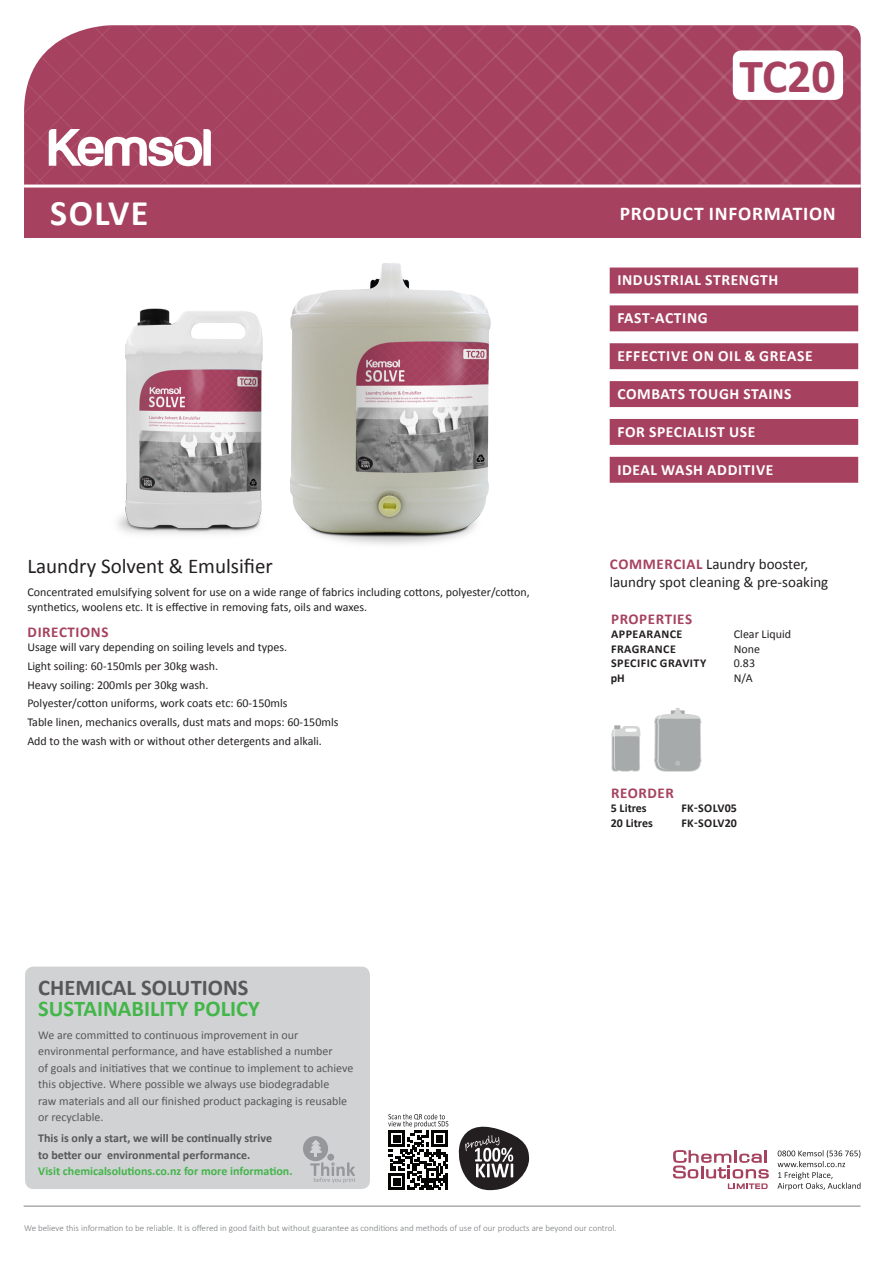
<style>
.page{position:relative;width:893px;height:1263px;background:#fff}
.page>*{position:absolute;margin:0;border:0;box-sizing:border-box;transform-origin:0 0}
.t1{font:700 47.85px "Calibri";color:#a6425f}
.t2{font:700 36px "Calibri";letter-spacing:.04em;color:#fff}
.t3{font:700 22.5px/21px "Calibri";color:#42b649}
.t4{font:21px "Calibri";color:#231f20}
.t5{font:700 19.5px "Calibri";letter-spacing:.04em;color:#fff}
.TEXT{font:700 15.6px "Calibri";letter-spacing:.04em;color:#fff}
.TEXT-2{font:15px "Calibri";color:#231f20}
.TEXT-3{font:700 15px "Calibri";letter-spacing:.04em;color:#a6425f}
.TEXT-4{font:12px/14.4px "Calibri";color:#231f20}
.t6{font:12px/16.5px "Calibri";color:#57585a}
.t7{font:700 12px/16.5px "Calibri";color:#57585a}
.TEXT-5{font:700 12px "Calibri";letter-spacing:.04em;color:#231f20}
.TEXT-6{font:700 12px "Calibri";color:#231f20}
.TEXT-7{font:300 9px "Calibri";color:#76787b}
.s1{color:#57585a}
.s2{color:#42b649}
.s3{font-weight:700;color:#a6425f}
</style>
<div class="page">
<div style="left:25px;top:966px;width:345px;height:223px;background:#d1d2d4;border-radius:9px"></div>
<hr style="left:24px;top:1206px;width:836px;height:1px;background:#808285">
<svg style="left:777px;top:1150px;width:83px;height:40px"></svg>
<div style="left:24px;top:187px;width:837px;height:50px;background:#a6425f"></div>
<svg style="left:24px;top:25px;width:837px;height:160px"></svg>
<hr style="left:24px;top:185px;width:837px;height:3px;background:#fff">
<div style="left:610px;top:267px;width:248px;height:26px;background:#a6425f"></div>
<div style="left:610px;top:305px;width:248px;height:26px;background:#a6425f"></div>
<div style="left:610px;top:343px;width:248px;height:26px;background:#a6425f"></div>
<div style="left:610px;top:381px;width:248px;height:26px;background:#a6425f"></div>
<div style="left:610px;top:419px;width:248px;height:26px;background:#a6425f"></div>
<div style="left:610px;top:457px;width:248px;height:26px;background:#a6425f"></div>
<div style="left:303px;top:1136px;width:25px;height:25px;background:#95979a;border-radius:50%"></div>
<svg style="left:309px;top:1140px;width:46px;height:43px"></svg>
<svg style="left:673px;top:1150px;width:96px;height:39px"></svg>
<svg style="left:458px;top:1126px;width:71px;height:64px"></svg>
<div style="left:733px;top:50px;width:110px;height:50px;background:#fff;border-radius:9px"></div>
<svg style="left:654px;top:708px;width:48px;height:64px"></svg>
<svg style="left:611px;top:725px;width:29px;height:47px"></svg>
<img style="left:117px;top:308px;width:110px;height:226px">
<img style="left:227px;top:263px;width:264px;height:282px">
<svg style="left:388px;top:1114px;width:60px;height:76px"></svg>
<hr style="left:445px;top:1173px;width:3px;height:17px;background:#040503">
<p class="t2" style="left:50px;top:190px;width:100px">SOLVE</p>
<p class="t4" style="left:27px;top:553px;width:247px">Laundry Solvent &amp; Emulsifier</p>
<p class="TEXT-4" style="left:27px;top:585px;width:504px">Concentrated emulsifying solvent for use on a wide range of fabrics including cottons, polyester/cotton, synthetics, woolens etc. It is effective in removing fats, oils and waxes.</p>
<p class="TEXT-3" style="left:28px;top:622px;width:82px">DIRECTIONS</p>
<p class="TEXT-4" style="left:27px;top:640px;width:261px">Usage will vary depending on soiling levels and types.</p>
<p class="TEXT-4" style="left:27px;top:659px;width:192px">Light soiling: 60-150mls per 30kg wash.</p>
<p class="TEXT-4" style="left:27px;top:678px;width:183px">Heavy soiling: 200mls per 30kg wash.</p>
<p class="TEXT-4" style="left:27px;top:696px;width:262px">Polyester/cotton uniforms, work coats etc: 60-150mls</p>
<p class="TEXT-4" style="left:27px;top:715px;width:313px">Table linen, mechanics overalls, dust mats and mops: 60-150mls</p>
<p class="TEXT-4" style="left:27px;top:733px;width:296px">Add to the wash with or without other detergents and alkali.</p>
<p class="t3" style="left:38px;top:977px;width:223px"><span class="s1">CHEMICAL SOLUTIONS<br></span>SUSTAINABILITY POLICY</p>
<p class="t6" style="left:38px;top:1027px;width:317px">We are committed to continuous improvement in our environmental performance, and have established a number<br>of goals and initiatives that we continue to implement to achieve this objective. Where possible we always use biodegradable<br>raw materials and all our finished product packaging is reusable or recyclable.</p>
<p class="t7" style="left:38px;top:1130px;width:256px">This is only a start, we will be continually strive<br>to better our environmental performance.<br><span class="s2">Visit chemicalsolutions.co.nz for more information.</span></p>
<p class="t1" style="left:739px;top:45px;width:98px">TC20</p>
<p class="t5" style="left:620px;top:201px;width:218px">PRODUCT INFORMATION</p>
<p class="TEXT" style="left:617px;top:270px;width:163px">INDUSTRIAL STRENGTH</p>
<p class="TEXT" style="left:617px;top:308px;width:92px">FAST-ACTING</p>
<p class="TEXT" style="left:617px;top:346px;width:197px">EFFECTIVE ON OIL &amp; GREASE</p>
<p class="TEXT" style="left:617px;top:384px;width:176px">COMBATS TOUGH STAINS</p>
<p class="TEXT" style="left:617px;top:422px;width:140px">FOR SPECIALIST USE</p>
<p class="TEXT" style="left:617px;top:459px;width:158px">IDEAL WASH ADDITIVE</p>
<p class="TEXT-2" style="left:610px;top:554px;width:200px"><span class="s3">COMMERCIAL</span> Laundry booster,</p>
<p class="TEXT-2" style="left:610px;top:572px;width:220px">laundry spot cleaning &amp; pre-soaking</p>
<p class="TEXT-3" style="left:611px;top:609px;width:82px">PROPERTIES</p>
<p class="TEXT-5" style="left:611px;top:627px;width:73px">APPEARANCE</p>
<p class="TEXT-4" style="left:734px;top:627px;width:59px">Clear Liquid</p>
<p class="TEXT-5" style="left:611px;top:641px;width:66px">FRAGRANCE</p>
<p class="TEXT-4" style="left:734px;top:642px;width:28px">None</p>
<p class="TEXT-5" style="left:611px;top:655px;width:97px">SPECIFIC GRAVITY</p>
<p class="TEXT-4" style="left:734px;top:656px;width:23px">0.83</p>
<p class="TEXT-5" style="left:611px;top:670px;width:16px">pH</p>
<p class="TEXT-4" style="left:734px;top:670px;width:20px">N/A</p>
<p class="TEXT-3" style="left:611px;top:783px;width:64px">REORDER</p>
<p class="TEXT-5" style="left:611px;top:800px;width:37px">5 Litres</p>
<p class="TEXT-5" style="left:681px;top:800px;width:57px">FK-SOLV05</p>
<p class="TEXT-6" style="left:611px;top:815px;width:44px">20 Litres</p>
<p class="TEXT-5" style="left:681px;top:815px;width:57px">FK-SOLV20</p>
<p class="TEXT-7" style="left:24px;top:1222px;width:594px">We believe this information to be reliable. It is offered in good faith but without guarantee as conditions and methods of use of our products are beyond our control.</p>
</div>
